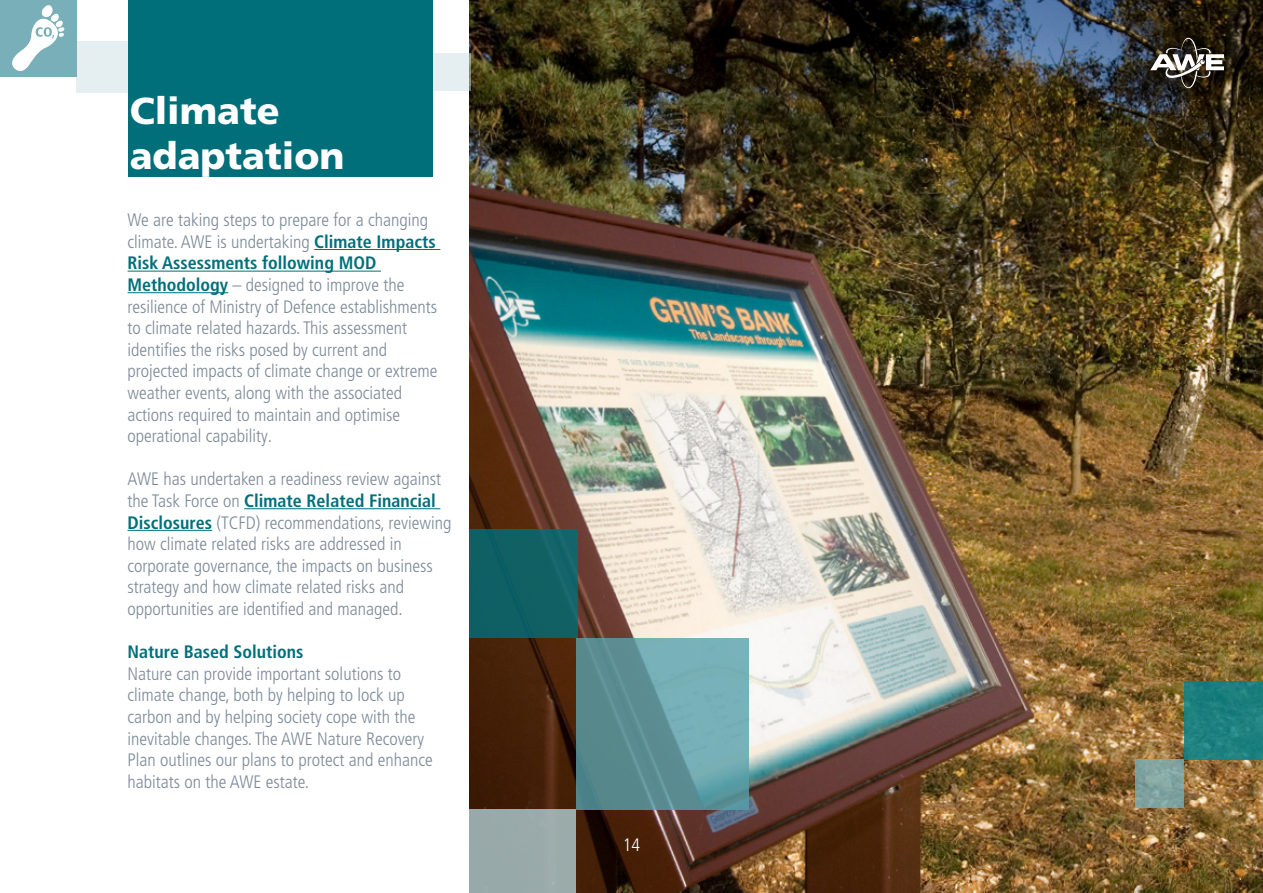
<style>
.page{position:relative;width:1263px;height:893px;background:#fff}
.page>*{position:absolute;margin:0;border:0;box-sizing:border-box;transform-origin:0 0}
.t1{font:900 37.5px/45px "Frutiger LT Pro";color:#fff}
.t2{font:300 condensed 18px/21.6px "Frutiger LT Pro";color:#7c8a98}
.t3{font:700 condensed 18px "Frutiger LT Pro";color:#006f7a}
.t4{font:300 condensed 18px "Frutiger LT Pro";color:#fff}
.s1{font-weight:700;color:#006f7a}
</style>
<div class="page">
<img style="left:469px;top:0;width:794px;height:893px">
<svg style="left:1150px;top:37px;width:74px;height:51px"></svg>
<div style="left:76px;top:42px;width:52px;height:51px;background:#e5eff1"></div>
<div style="left:433px;top:54px;width:37px;height:37px;background:#e5eef0"></div>
<div style="left:128px;top:0;width:304px;height:176px;background:#006f7a"></div>
<div style="left:0;top:0;width:76px;height:76px;background:#79afb8"></div>
<svg style="left:12px;top:5px;width:53px;height:67px"></svg>
<hr style="left:314px;top:249px;width:126px;height:1px;background:#006f7a">
<hr style="left:128px;top:271px;width:253px;height:1px;background:#006f7a">
<hr style="left:128px;top:292px;width:100px;height:1px;background:#006f7a">
<hr style="left:244px;top:508px;width:196px;height:1px;background:#006f7a">
<hr style="left:128px;top:530px;width:84px;height:1px;background:#006f7a">
<div style="left:1184px;top:681px;width:79px;height:78px;background:#1d807e"></div>
<svg style="left:1135px;top:759px;width:49px;height:49px;background:#80a3a0"></svg>
<div style="left:469px;top:529px;width:109px;height:109px;background:#106063"></div>
<svg style="left:576px;top:638px;width:172px;height:172px;background:#659aa0"></svg>
<div style="left:469px;top:809px;width:107px;height:84px;background:#9aa"></div>
<h1 class="t1" style="left:130px;top:89px;width:216px">Climate adaptation</h1>
<p class="t2" style="left:128px;top:209px;width:312px">We are taking steps to prepare for a changing climate. AWE is undertaking <span class="s1">Climate Impacts Risk Assessments following MOD Methodology</span> – designed to improve the resilience of Ministry of Defence establishments to climate related hazards. This assessment identifies the risks posed by current and projected impacts of climate change or extreme weather events, along with the associated actions required to maintain and optimise operational capability.</p>
<p class="t2" style="left:128px;top:468px;width:325px">AWE has undertaken a readiness review against the Task Force on <span class="s1">Climate Related Financial Disclosures</span> (TCFD) recommendations, reviewing how climate related risks are addressed in corporate governance, the impacts on business strategy and how climate related risks and opportunities are identified and managed.</p>
<p class="t3" style="left:128px;top:641px;width:177px">Nature Based Solutions</p>
<p class="t2" style="left:128px;top:663px;width:307px">Nature can provide important solutions to climate change, both by helping to lock up carbon and by helping society cope with the inevitable changes. The AWE Nature Recovery Plan outlines our plans to protect and enhance habitats on the AWE estate.</p>
<p class="t4" style="left:623px;top:835px;width:19px">14</p>
</div>
